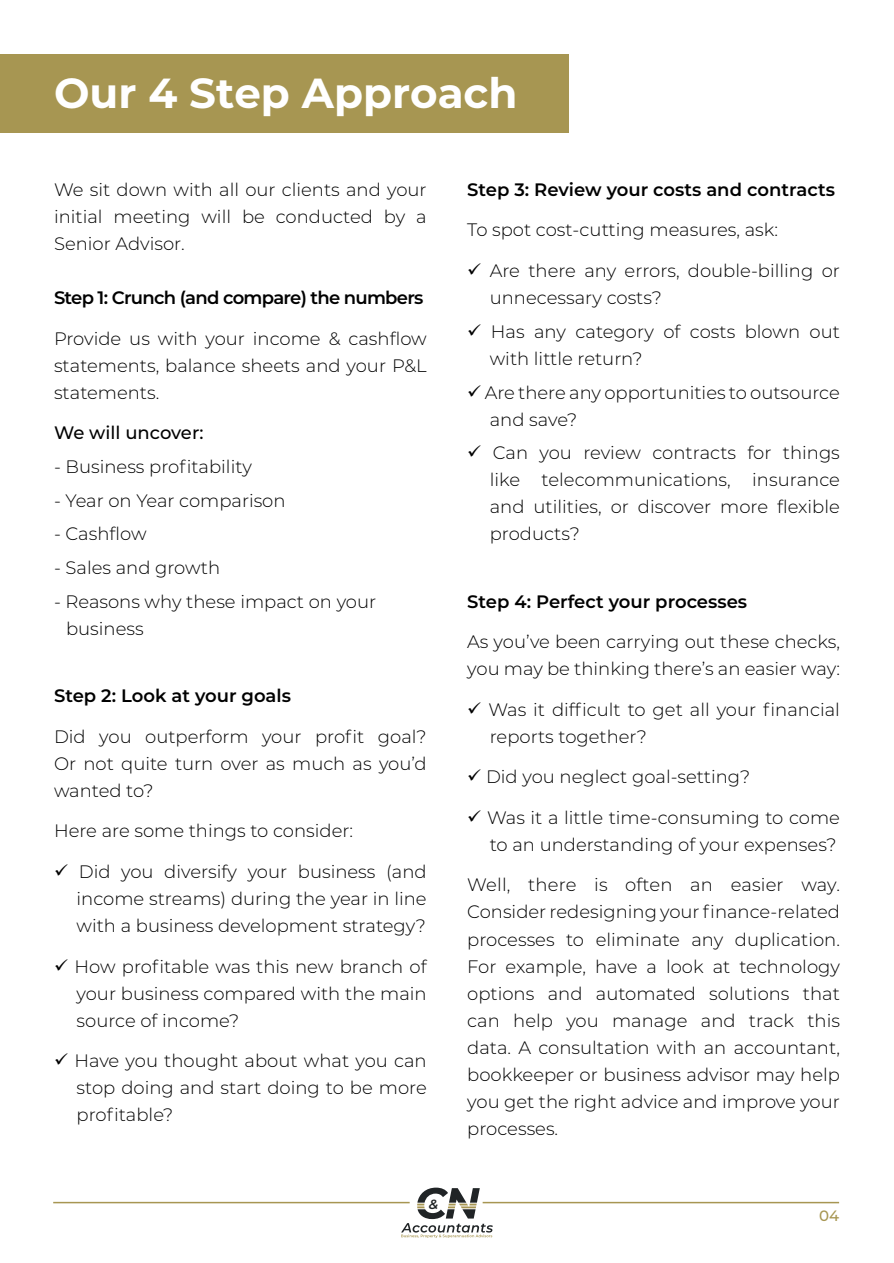
<style>
.page{position:relative;width:894px;height:1263px;background:#fff}
.page>*{position:absolute;margin:0;border:0;box-sizing:border-box;transform-origin:0 0}
.t1{font:700 42px "Montserrat";color:#fff}
.t2{font:300 18px/27px "Montserrat";color:#000;text-align:justify}
.t3{font:600 18px "Montserrat";color:#000}
.t4{font:600 18px "Montserrat";letter-spacing:-.04em;color:#000}
.t5{font:500 18px "Montserrat";color:#000}
.t6{font:500 15px "Montserrat";color:#a79652}
.t7{font:italic 600 13.35px "Montserrat";color:#202426}
</style>
<div class="page">
<hr style="left:53px;top:1201px;width:356px;height:2px;background:#a79652">
<hr style="left:482px;top:1201px;width:356px;height:2px;background:#a79652">
<svg style="left:401px;top:1187px;width:91px;height:51px"></svg>
<div style="left:0;top:54px;width:568px;height:78px;background:#a79652"></div>
<h1 class="t1" style="left:54px;top:63px;width:465px">Our 4 Step Approach</h1>
<p class="t2" style="left:54px;top:175px;width:374px">We sit down with all our clients and your initial meeting will be conducted by a Senior Advisor.</p>
<p class="t4" style="left:54px;top:285px;width:371px">Step 1: Crunch (and compare) the numbers</p>
<p class="t2" style="left:54px;top:324px;width:374px">Provide us with your income &amp; cashflow statements, balance sheets and your P&amp;L statements.</p>
<p class="t5" style="left:54px;top:420px;width:151px">We will uncover:</p>
<p class="t2" style="left:54px;top:452px;width:199px">- Business profitability</p>
<p class="t2" style="left:54px;top:486px;width:233px">- Year on Year comparison</p>
<p class="t2" style="left:54px;top:520px;width:94px">- Cashflow</p>
<p class="t2" style="left:54px;top:553px;width:168px">- Sales and growth</p>
<p class="t2" style="left:66px;top:587px;width:311px;text-indent:-12px">- Reasons why these impact on your business</p>
<p class="t3" style="left:54px;top:683px;width:238px">Step 2: Look at your goals</p>
<p class="t2" style="left:54px;top:722px;width:374px">Did you outperform your profit goal?<br>Or not quite turn over as much as you’d wanted to?</p>
<p class="t2" style="left:54px;top:817px;width:300px">Here are some things to consider:</p>
<p class="t2" style="left:76px;top:857px;width:351px;text-indent:-22px">✓ Did you diversify your business (and income streams) during the year in line with a business development strategy?</p>
<p class="t2" style="left:76px;top:952px;width:351px;text-indent:-22px">✓ How profitable was this new branch of your business compared with the main source of income?</p>
<p class="t2" style="left:76px;top:1046px;width:351px;text-indent:-22px">✓ Have you thought about what you can stop doing and start doing to be more profitable?</p>
<p class="t7" style="left:428px;top:1194px;width:11px">&amp;</p>
<p class="t3" style="left:467px;top:177px;width:369px">Step 3: Review your costs and contracts</p>
<p class="t2" style="left:467px;top:216px;width:312px">To spot cost-cutting measures, ask:</p>
<p class="t2" style="left:489px;top:256px;width:351px;text-indent:-22px">✓ Are there any errors, double-billing or unnecessary costs?</p>
<p class="t2" style="left:489px;top:317px;width:351px;text-indent:-22px">✓ Has any category of costs blown out with little return?</p>
<p class="t2" style="left:489px;top:378px;width:351px;text-indent:-23px">✓ Are there any opportunities to outsource and save?</p>
<p class="t2" style="left:489px;top:439px;width:351px;text-indent:-22px">✓ Can you review contracts for things like telecommunications, insurance and utilities, or discover more flexible products?</p>
<p class="t3" style="left:467px;top:588px;width:281px">Step 4: Perfect your processes</p>
<p class="t2" style="left:467px;top:628px;width:374px">As you’ve been carrying out these checks, you may be thinking there’s an easier way:</p>
<p class="t2" style="left:489px;top:695px;width:351px;text-indent:-23px">✓ Was it difficult to get all your financial reports together?</p>
<p class="t2" style="left:467px;top:763px;width:284px">✓ Did you neglect goal-setting?</p>
<p class="t2" style="left:467px;top:803px;width:374px;text-align:right">✓ Was it a little time-consuming to come to an understanding of your expenses?</p>
<p class="t2" style="left:467px;top:871px;width:374px">Well, there is often an easier way.<br>Consider redesigning your finance-related processes to eliminate any duplication.<br>For example, have a look at technology options and automated solutions that can help you manage and track this data. A consultation with an accountant, bookkeeper or business advisor may help you get the right advice and improve your processes.</p>
<p class="t6" style="left:818px;top:1205px;width:22px">04</p>
</div>
